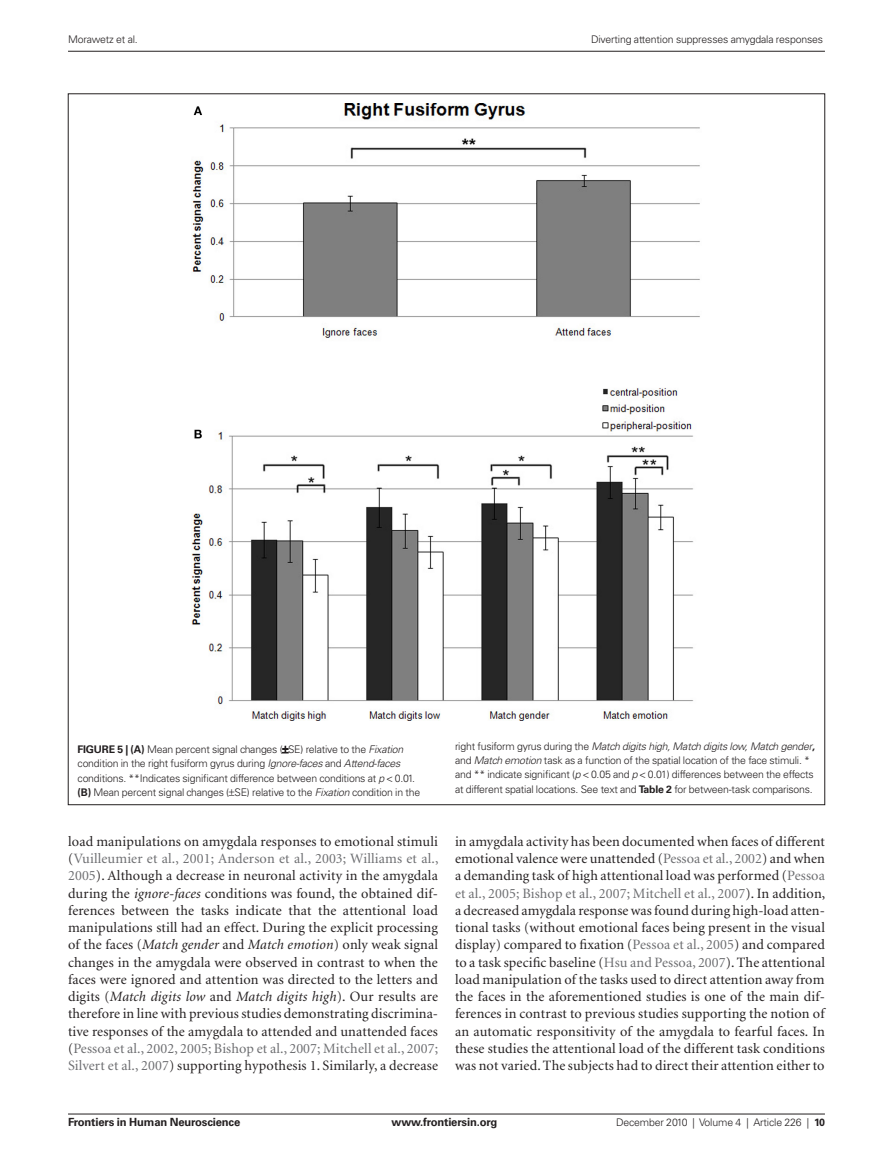
<style>
.page{position:relative;width:893px;height:1170px;background:#fff}
.page>*{position:absolute;margin:0;border:0;box-sizing:border-box;transform-origin:0 0}
.ART_tx{font:14.25px/17.2px "Minion";letter-spacing:.01em;color:#231f20;text-align:justify}
.t1{font:700 11.25px "Univers";letter-spacing:-.015em;color:#231f20}
.FIGURE_tx{font:300 10.5px/14.2px "Univers";letter-spacing:-.02em;color:#231f20}
.s1{font-weight:700}
.s2{font-style:italic}
.s3{color:#6c6d70}
</style>
<div class="page">
<hr style="left:68px;top:1113px;width:757px;height:1px;background:#231f20">
<hr style="left:68px;top:51px;width:757px;height:1px;background:#231f20">
<img style="left:191px;top:103px;width:509px;height:617px">
<svg style="left:282px;top:745px;width:7px;height:8px"></svg>
<p class="FIGURE_tx" style="left:68px;top:32px;width:71px">Morawetz et al.</p>
<p class="FIGURE_tx" style="left:591px;top:32px;width:234px">Diverting attention suppresses amygdala responses</p>
<p class="FIGURE_tx" style="left:78px;top:742px;width:344px"><span class="s1">Figure 5 | (A)</span> Mean percent signal changes ( SE) relative to the <span class="s2">Fixation </span>condition in the right fusiform gyrus during <span class="s2">Ignore-faces</span> and <span class="s2">Attend-faces </span>conditions. **Indicates significant difference between conditions at <span class="s2">p</span> 0.01. <span class="s1">(B)</span> Mean percent signal changes ( SE) relative to the <span class="s2">Fixation</span> condition in the</p>
<p class="FIGURE_tx" style="left:455px;top:739px;width:362px">right fusiform gyrus during the <span class="s2">Match digits high, Match digits low, Match gender</span><span class="s1">, </span>and <span class="s2">Match emotion</span> task as a function of the spatial location of the face stimuli. * and ** indicate significant (<span class="s2">p</span> 0.05 and <span class="s2">p</span> 0.01) differences between the effects at different spatial locations. See text and <span class="s1">Table 2</span> for between-task comparisons.</p>
<p class="ART_tx" style="left:68px;top:833px;width:372px">load manipulations on amygdala responses to emotional stimuli (<span class="s3">Vuilleumier et al., 2001; Anderson et al., 2003; Williams et al., 2005</span>). Although a decrease in neuronal activity in the amygdala during the <span class="s2">ignore-faces</span> conditions was found, the obtained dif&shy;ferences between the tasks indicate that the attentional load manipulations still had an effect. During the explicit processing of the faces (<span class="s2">Match gender</span> and <span class="s2">Match emotion</span>) only weak signal changes in the amygdala were observed in contrast to when the faces were ignored and attention was directed to the letters and digits (<span class="s2">Match digits low</span> and <span class="s2">Match digits high</span>). Our results are therefore in line with previous studies demonstrating discrimina&shy;tive responses of the amygdala to attended and unattended faces (<span class="s3">Pessoa et al., 2002, 2005; Bishop et al., 2007; Mitchell et al., 2007; Silvert et al., 2007</span>) supporting hypothesis 1. Similarly, a decrease</p>
<p class="ART_tx" style="left:455px;top:833px;width:372px">in amygdala activity has been documented when faces of different emotional valence were unattended (<span class="s3">Pessoa et al., 2002</span>) and when a demanding task of high attentional load was performed (<span class="s3">Pessoa et al., 2005; Bishop et al., 2007; Mitchell et al., 2007</span>). In addition, a decreased amygdala response was found during high-load atten&shy;tional tasks (without emotional faces being present in the visual display) compared to fixation (<span class="s3">Pessoa et al., 2005</span>) and compared to a task specific baseline (<span class="s3">Hsu and Pessoa, 2007</span>). The attentional load manipulation of the tasks used to direct attention away from the faces in the aforementioned studies is one of the main dif&shy;ferences in contrast to previous studies supporting the notion of an automatic responsitivity of the amygdala to fearful faces. In these studies the attentional load of the different task conditions was not varied. The subjects had to direct their attention either to</p>
<p class="t1" style="left:68px;top:1115px;width:174px">Frontiers in Human Neuroscience</p>
<p class="t1" style="left:392px;top:1115px;width:107px">www.frontiersin.org</p>
<p class="FIGURE_tx" style="left:616px;top:1115px;width:210px">December 2010 | Volume 4 | Article 226 | <span class="s1">10</span></p>
</div>
